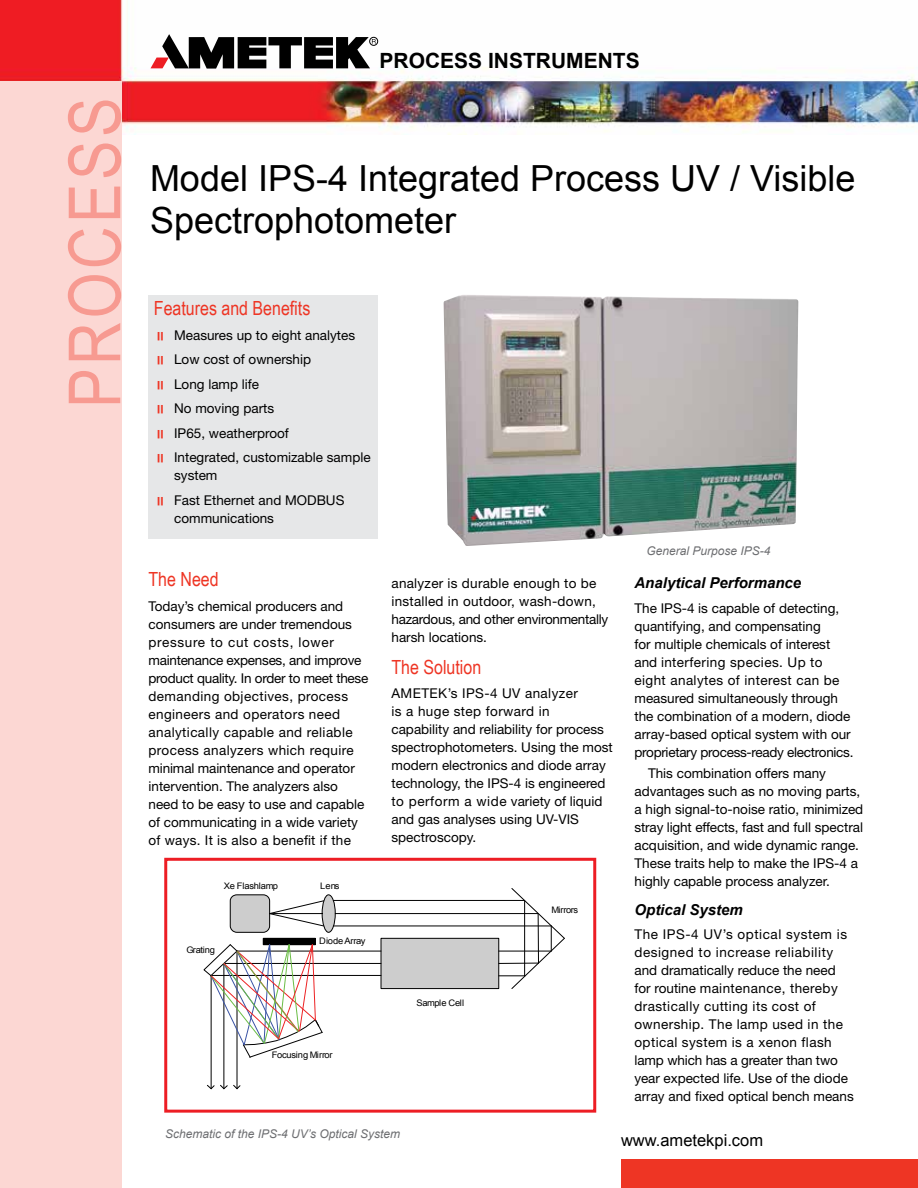
<style>
.page{position:relative;width:918px;height:1188px;background:#fff}
.page>*{position:absolute;margin:0;border:0;box-sizing:border-box;transform-origin:0 0}
.t1{font:72px "Arial Narrow";letter-spacing:.05em;color:#f79a91}
.t2{font:36px/42px "Arial";color:#000}
.t3{font:700 21px "Arial";color:#000}
.t4{font:19.5px "Arial Narrow";color:#ee3524}
.t5{font:16.5px "Arial";color:#000}
.t6{font:italic 700 15px "Arial";color:#000}
.t7{font:13.5px/18px "Helvetica Neue";color:#000}
.t8{font:13.5px/18px "Helvetica Neue";letter-spacing:.03em;color:#000}
.t9{font:13.5px/18px "Helvetica Neue";letter-spacing:.02em;color:#000}
.t10{font:italic 12px "Arial";color:#6d6e71}
.t11{font:9px "Arial";letter-spacing:-.035em;color:#010101;scale:1.04 1}
.t12{font:9px "Arial";letter-spacing:-.015em;color:#010101;scale:1.04 1}
</style>
<div class="page">
<img style="left:0;top:0;width:918px;height:135px">
<div style="left:0;top:81px;width:122px;height:1107px;background:#fcd7d3"></div>
<div style="left:369px;top:37px;width:9px;height:9px;border:1px solid #000;border-radius:50%"></div>
<svg style="left:151px;top:34px;width:225px;height:35px"></svg>
<div style="left:621px;top:1160px;width:297px;height:28px;background:#ee3524"></div>
<div style="left:148px;top:296px;width:230px;height:243px;background:#e6e7e8"></div>
<svg style="left:237px;top:901px;width:39px;height:37px"></svg>
<div style="left:237px;top:901px;width:39px;height:37px;border:1px solid #fff;border-radius:6px"></div>
<div style="left:230px;top:895px;width:40px;height:37px;background:#cdcdcd;border-radius:6px"></div>
<div style="left:230px;top:895px;width:40px;height:37px;border:1px solid #010101;border-radius:6px"></div>
<div style="left:322px;top:895px;width:13px;height:37px;background:#cdcdcd;border:1px solid #010101;border-radius:50%"></div>
<svg style="left:269px;top:900px;width:55px;height:26px"></svg>
<hr style="left:333px;top:926px;width:218px;height:1px;background:#010101">
<svg style="left:335px;top:888px;width:230px;height:101px"></svg>
<hr style="left:499px;top:951px;width:52px;height:1px;background:#010101">
<hr style="left:224px;top:963px;width:157px;height:1px;background:#010101">
<hr style="left:237px;top:951px;width:144px;height:1px;background:#010101">
<hr style="left:211px;top:975px;width:170px;height:1px;background:#010101">
<hr style="left:237px;top:951px;width:1px;height:138px;background:#010101">
<hr style="left:224px;top:963px;width:1px;height:126px;background:#010101">
<hr style="left:211px;top:975px;width:1px;height:114px;background:#010101">
<svg style="left:203px;top:938px;width:120px;height:120px"></svg>
<svg style="left:207px;top:1085px;width:34px;height:4px"></svg>
<hr style="left:333px;top:900px;width:192px;height:1px;background:#010101">
<hr style="left:524px;top:900px;width:1px;height:76px;background:#010101">
<div style="left:164px;top:858px;width:432px;height:255px;border:3px solid #ed1d24"></div>
<img style="left:444px;top:295px;width:354px;height:251px">
<h1 class="t1" style="left:42px;top:408px;width:312px;rotate:-90deg">PROCESS</h1>
<h3 class="t3" style="left:380px;top:47px;width:262px">PROCESS INSTRUMENTS</h3>
<h2 class="t2" style="left:150px;top:158px;width:707px">Model IPS-4 Integrated Process UV / Visible<br>Spectrophotometer</h2>
<h3 class="t4" style="left:154px;top:294px;width:158px">Features and Benefits</h3>
<p class="t7" style="left:174px;top:323px;width:198px;line-height:24.5px">Measures up to eight analytes<br>Low cost of ownership<br>Long lamp life<br>No moving parts<br>IP65, weatherproof<br>Integrated, customizable sample</p>
<p class="t7" style="left:174px;top:463px;width:172px;line-height:24.5px">system<br>Fast Ethernet and MODBUS</p>
<p class="t7" style="left:174px;top:509px;width:101px">communications</p>
<h3 class="t4" style="left:148px;top:565px;width:72px">The Need</h3>
<p class="t7" style="left:148px;top:597px;width:221px">Today’s chemical producers and consumers are under tremendous pressure to cut costs, lower maintenance expenses, and improve product quality. In order to meet these demanding objectives, process engineers and operators need analytically capable and reliable process analyzers which require minimal maintenance and operator intervention. The analyzers also need to be easy to use and capable of communicating in a wide variety of ways. It is also a benefit if the</p>
<p class="t11" style="left:224px;top:880px;width:54px">Xe Flashlamp</p>
<p class="t11" style="left:320px;top:880px;width:20px">Lens</p>
<p class="t11" style="left:186px;top:943px;width:29px">Grating</p>
<p class="t12" style="left:319px;top:935px;width:46px">DiodeArray</p>
<p class="t11" style="left:272px;top:1049px;width:60px">Focusing Mirror</p>
<p class="t9" style="left:392px;top:574px;width:218px">analyzer is durable enough to be installed in outdoor, wash-down, hazardous, and other environmentally harsh locations.</p>
<h3 class="t4" style="left:392px;top:652px;width:91px">The Solution</h3>
<p class="t7" style="left:392px;top:684px;width:223px">AMETEK’s IPS-4 UV analyzer<br>is a huge step forward in<br>capability and reliability for process spectrophotometers. Using the most modern electronics and diode array technology, the IPS-4 is engineered to perform a wide variety of liquid and gas analyses using UV-VIS spectroscopy.</p>
<p class="t11" style="left:416px;top:997px;width:47px">Sample Cell</p>
<p class="t11" style="left:551px;top:904px;width:27px">Mirrors</p>
<p class="t10" style="left:647px;top:543px;width:126px">General Purpose IPS-4</p>
<p class="t6" style="left:634px;top:573px;width:168px">Analytical Performance</p>
<p class="t7" style="left:634px;top:599px;width:221px">The IPS-4 is capable of detecting, quantifying, and compensating<br>for multiple chemicals of interest and interfering species. Up to eight analytes of interest can be measured simultaneously through the combination of a modern, diode array-based optical system with our proprietary process-ready electronics.</p>
<p class="t7" style="left:634px;top:764px;width:230px;text-indent:14px">This combination offers many advantages such as no moving parts, a high signal-to-noise ratio, minimized stray light effects, fast and full spectral acquisition, and wide dynamic range.<br>These traits help to make the IPS-4 a highly capable process analyzer.</p>
<p class="t6" style="left:634px;top:900px;width:110px">Optical System</p>
<p class="t8" style="left:634px;top:925px;width:221px">The IPS-4 UV’s optical system is designed to increase reliability and dramatically reduce the need for routine maintenance, thereby drastically cutting its cost of ownership. The lamp used in the optical system is a xenon flash lamp which has a greater than two year expected life. Use of the diode array and fixed optical bench means</p>
<p class="t10" style="left:165px;top:1126px;width:237px">Schematic of the IPS-4 UV’s Optical System</p>
<p class="t5" style="left:621px;top:1130px;width:144px">www.ametekpi.com</p>
</div>
